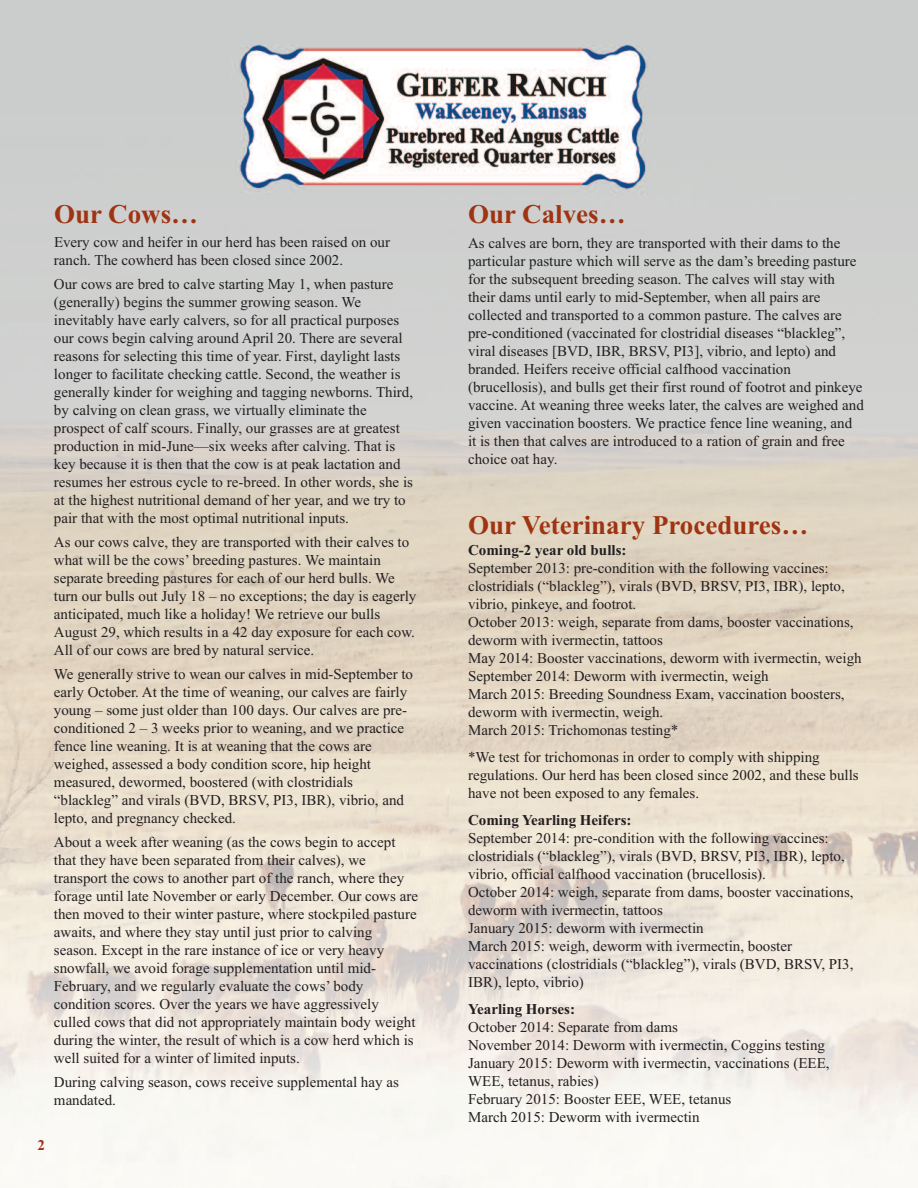
<style>
.page{position:relative;width:918px;height:1188px;background:#fff}
.page>*{position:absolute;margin:0;border:0;box-sizing:border-box;transform-origin:0 0}
.t1{font:700 27px "Times New Roman";color:#9f3413}
.t2{font:15px/18px "Times New Roman";color:#231f20}
.t3{font:15px "Times New Roman PS Bold MT OTF";color:#231f20}
.t4{font:700 15px "Times New Roman";color:#9f3413}
</style>
<div class="page">
<img style="left:0;top:0;width:918px;height:1188px">
<h1 class="t1" style="left:54px;top:198px;width:146px">Our Cows…</h1>
<p class="t2" style="left:54px;top:233px;width:338px">Every cow and heifer in our herd has been raised on our ranch. The cowherd has been closed since 2002.</p>
<p class="t2" style="left:54px;top:275px;width:361px">Our cows are bred to calve starting May 1, when pasture (generally) begins the summer growing season. We inevitably have early calvers, so for all practical purposes our cows begin calving around April 20. There are several reasons for selecting this time of year. First, daylight lasts longer to facilitate checking cattle. Second, the weather is generally kinder for weighing and tagging newborns. Third, by calving on clean grass, we virtually eliminate the prospect of calf scours. Finally, our grasses are at greatest production in mid-June—six weeks after calving. That is key because it is then that the cow is at peak lactation and resumes her estrous cycle to re-breed. In other words, she is at the highest nutritional demand of her year, and we try to pair that with the most optimal nutritional inputs.</p>
<p class="t2" style="left:54px;top:533px;width:364px">As our cows calve, they are transported with their calves to what will be the cows’ breeding pastures. We maintain separate breeding pastures for each of our herd bulls. We turn our bulls out July 18 – no exceptions; the day is eagerly anticipated, much like a holiday! We retrieve our bulls August 29, which results in a 42 day exposure for each cow.<br>All of our cows are bred by natural service.</p>
<p class="t2" style="left:54px;top:665px;width:361px">We generally strive to wean our calves in mid-September to early October. At the time of weaning, our calves are fairly young – some just older than 100 days. Our calves are pre&shy;conditioned 2 – 3 weeks prior to weaning, and we practice fence line weaning. It is at weaning that the cows are weighed, assessed a body condition score, hip height measured, dewormed, boostered (with clostridials “blackleg” and virals (BVD, BRSV, PI3, IBR), vibrio, and lepto, and pregnancy checked.</p>
<p class="t2" style="left:54px;top:833px;width:366px">About a week after weaning (as the cows begin to accept that they have been separated from their calves), we transport the cows to another part of the ranch, where they forage until late November or early December. Our cows are then moved to their winter pasture, where stockpiled pasture awaits, and where they stay until just prior to calving season. Except in the rare instance of ice or very heavy snowfall, we avoid forage supplementation until mid-February, and we regularly evaluate the cows’ body condition scores. Over the years we have aggressively culled cows that did not appropriately maintain body weight during the winter, the result of which is a cow herd which is well suited for a winter of limited inputs.</p>
<p class="t2" style="left:54px;top:1073px;width:346px">During calving season, cows receive supplemental hay as mandated.</p>
<p class="t4" style="left:38px;top:1136px;width:9px">2</p>
<h1 class="t1" style="left:468px;top:198px;width:159px">Our Calves…</h1>
<p class="t2" style="left:468px;top:233px;width:397px">As calves are born, they are transported with their dams to the particular pasture which will serve as the dam’s breeding pasture for the subsequent breeding season. The calves will stay with their dams until early to mid-September, when all pairs are collected and transported to a common pasture. The calves are pre-conditioned (vaccinated for clostridial diseases “blackleg”, viral diseases [BVD, IBR, BRSV, PI3], vibrio, and lepto) and branded. Heifers receive official calfhood vaccination (brucellosis), and bulls get their first round of footrot and pinkeye vaccine. At weaning three weeks later, the calves are weighed and given vaccination boosters. We practice fence line weaning, and it is then that calves are introduced to a ration of grain and free choice oat hay.</p>
<h1 class="t1" style="left:468px;top:509px;width:342px">Our Veterinary Procedures…</h1>
<p class="t3" style="left:468px;top:541px;width:160px">Coming-2 year old bulls:</p>
<p class="t2" style="left:468px;top:559px;width:395px">September 2013: pre-condition with the following vaccines: clostridials (“blackleg”), virals (BVD, BRSV, PI3, IBR), lepto, vibrio, pinkeye, and footrot.<br>October 2013: weigh, separate from dams, booster vaccinations, deworm with ivermectin, tattoos<br>May 2014: Booster vaccinations, deworm with ivermectin, weigh September 2014: Deworm with ivermectin, weigh<br>March 2015: Breeding Soundness Exam, vaccination boosters, deworm with ivermectin, weigh.<br>March 2015: Trichomonas testing*</p>
<p class="t2" style="left:468px;top:748px;width:392px">*We test for trichomonas in order to comply with shipping regulations. Our herd has been closed since 2002, and these bulls have not been exposed to any females.</p>
<p class="t3" style="left:468px;top:811px;width:165px">Coming Yearling Heifers:</p>
<p class="t2" style="left:468px;top:829px;width:387px">September 2014: pre-condition with the following vaccines: clostridials (“blackleg”), virals (BVD, BRSV, PI3, IBR), lepto, vibrio, official calfhood vaccination (brucellosis).<br>October 2014: weigh, separate from dams, booster vaccinations, deworm with ivermectin, tattoos<br>January 2015: deworm with ivermectin<br>March 2015: weigh, deworm with ivermectin, booster vaccinations (clostridials (“blackleg”), virals (BVD, BRSV, PI3, IBR), lepto, vibrio)</p>
<p class="t3" style="left:468px;top:1000px;width:109px">Yearling Horses:</p>
<p class="t2" style="left:468px;top:1018px;width:363px">October 2014: Separate from dams<br>November 2014: Deworm with ivermectin, Coggins testing January 2015: Deworm with ivermectin, vaccinations (EEE, WEE, tetanus, rabies)<br>February 2015: Booster EEE, WEE, tetanus<br>March 2015: Deworm with ivermectin</p>
</div>
